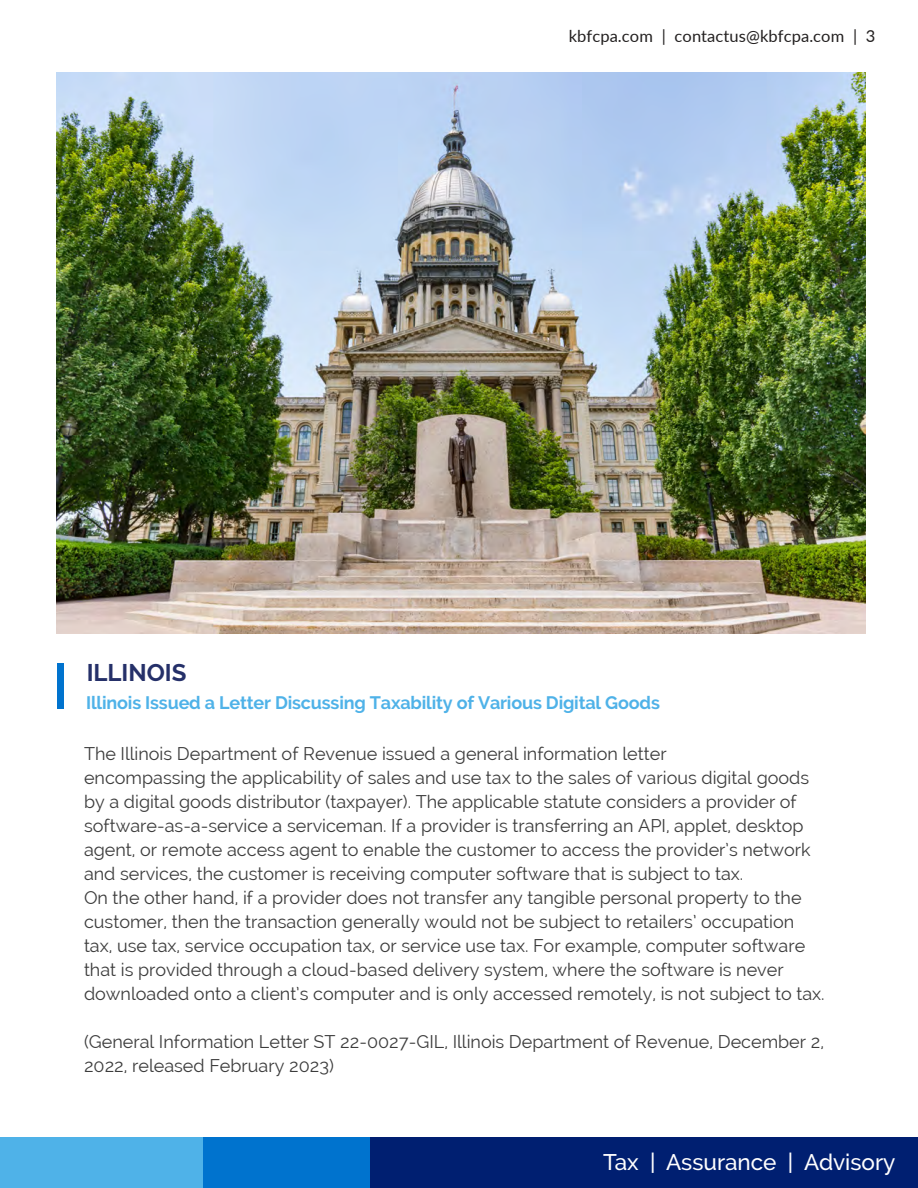
<style>
.page{position:relative;width:918px;height:1188px;background:#fff}
.page>*{position:absolute;margin:0;border:0;box-sizing:border-box;transform-origin:0 0}
.t1{font:700 24px "Raleway";color:#253069}
.t2{font:500 22.5px "Raleway";color:#fff}
.t3{font:18px/24px "Raleway";color:#3c3c3c}
.t4{font:700 18px "Raleway";letter-spacing:-.01em;color:#4fb2e8}
.t5{font:16.5px "Lato";letter-spacing:.005em;color:#232020}
</style>
<div class="page">
<div style="left:370px;top:1138px;width:548px;height:50px;background:#001f71"></div>
<div style="left:202px;top:1138px;width:168px;height:50px;background:#0073ce"></div>
<div style="left:0;top:1138px;width:202px;height:50px;background:#4fb2e8"></div>
<img style="left:57px;top:73px;width:809px;height:561px">
<div style="left:57px;top:663px;width:7px;height:46px;background:#0073ce"></div>
<p class="t5" style="left:569px;top:25px;width:308px">kbfcpa.com | contactus@kbfcpa.com | 3</p>
<h1 class="t1" style="left:87px;top:659px;width:101px">ILLINOIS</h1>
<p class="t4" style="left:86px;top:692px;width:575px">Illinois Issued a Letter Discussing Taxability of Various Digital Goods</p>
<p class="t3" style="left:84px;top:742px;width:742px">The Illinois Department of Revenue issued a general information letter<br>encompassing the applicability of sales and use tax to the sales of various digital goods by a digital goods distributor (taxpayer). The applicable statute considers a provider of software-as-a-service a serviceman. If a provider is transferring an API, applet, desktop agent, or remote access agent to enable the customer to access the provider’s network and services, the customer is receiving computer software that is subject to tax.<br>On the other hand, if a provider does not transfer any tangible personal property to the customer, then the transaction generally would not be subject to retailers’ occupation tax, use tax, service occupation tax, or service use tax. For example, computer software that is provided through a cloud-based delivery system, where the software is never downloaded onto a client’s computer and is only accessed remotely, is not subject to tax.</p>
<p class="t3" style="left:84px;top:1029px;width:742px">(General Information Letter ST 22-0027-GIL, Illinois Department of Revenue, December 2,<br>2022, released February 2023)</p>
<p class="t2" style="left:603px;top:1149px;width:294px">Tax | Assurance | Advisory</p>
</div>
